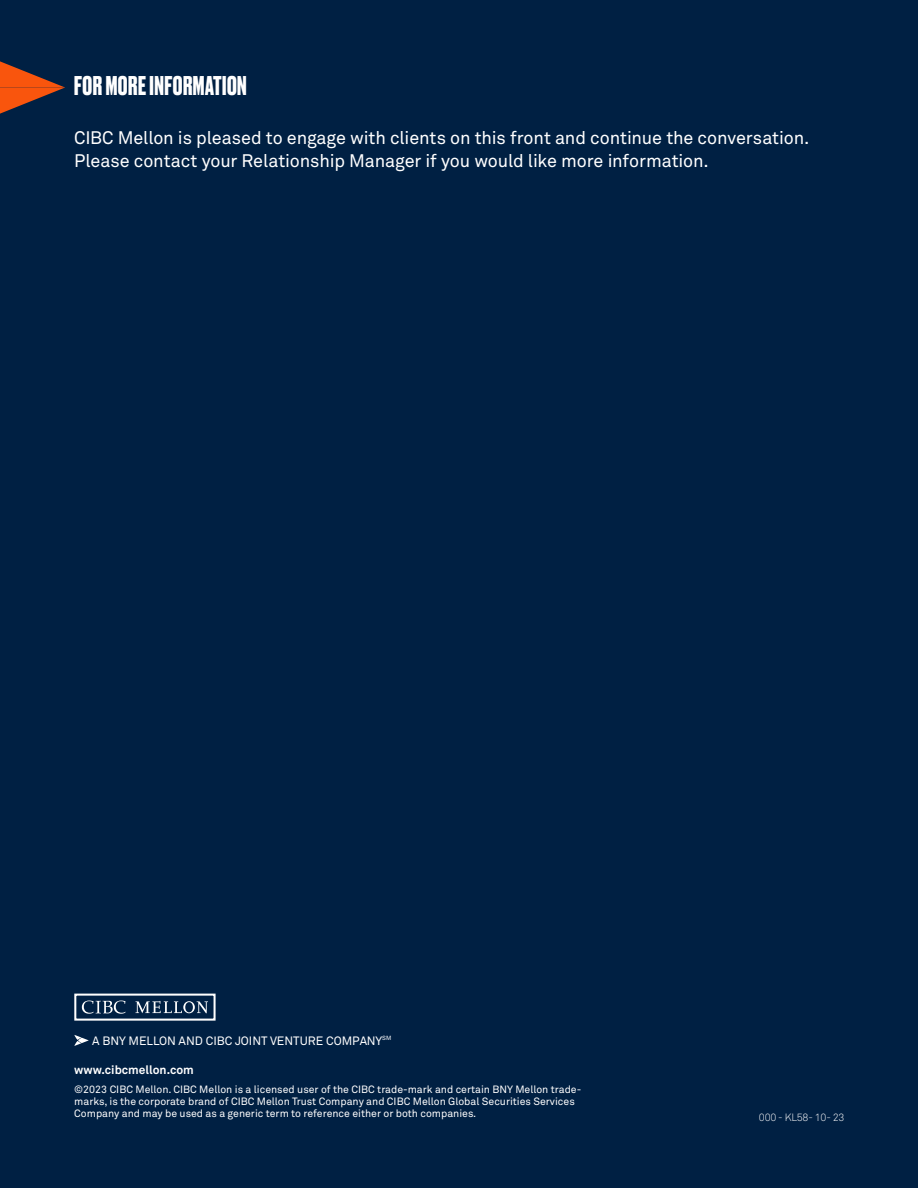
<style>
.page{position:relative;width:918px;height:1188px;background:#002043}
.page>*{position:absolute;margin:0;border:0;box-sizing:border-box;transform-origin:0 0}
.t1{font:700 25.5px "Druk";letter-spacing:.02em;color:#fff}
.Body_Copy__Akkurat_Pro{font:18px/22.5px "Akkurat Pro";letter-spacing:-.005em;color:#fff}
.t2{font:12px "Akkurat Pro";color:#fff}
.t3{font:700 12px "Akkurat Pro";color:#fff}
.t4{font:10.5px/12px "Akkurat Pro";color:#fff}
.Profile_BODY_COPY{font:300 10.5px "Akkurat Pro";letter-spacing:-.02em;color:#fff}
</style>
<div class="page">
<svg style="left:74px;top:1035px;width:15px;height:11px"></svg>
<div style="left:74px;top:994px;width:142px;height:27px;border:2px solid #fff"></div>
<svg style="left:82px;top:1001px;width:44px;height:13px"></svg>
<svg style="left:136px;top:1001px;width:72px;height:12px"></svg>
<svg style="left:0;top:61px;width:65px;height:53px"></svg>
<p class="t1" style="left:74px;top:68px;width:174px">FOR MORE INFORMATION</p>
<p class="Body_Copy__Akkurat_Pro" style="left:74px;top:127px;width:737px">CIBC Mellon is pleased to engage with clients on this front and continue the conversation.<br>Please contact your Relationship Manager if you would like more information.</p>
<p class="t2" style="left:92px;top:1034px;width:301px">A BNY MELLON AND CIBC JOINT VENTURE COMPANY<sup>SM</sup></p>
<p class="t3" style="left:74px;top:1063px;width:121px">www.cibcmellon.com</p>
<p class="t4" style="left:74px;top:1083px;width:509px">©2023 CIBC Mellon. CIBC Mellon is a licensed user of the CIBC trade-mark and certain BNY Mellon trade&shy;marks, is the corporate brand of CIBC Mellon Trust Company and CIBC Mellon Global Securities Services<br>Company and may be used as a generic term to reference either or both companies.</p>
<p class="Profile_BODY_COPY" style="left:759px;top:1111px;width:87px">000 - KL58- 10- 23</p>
</div>
